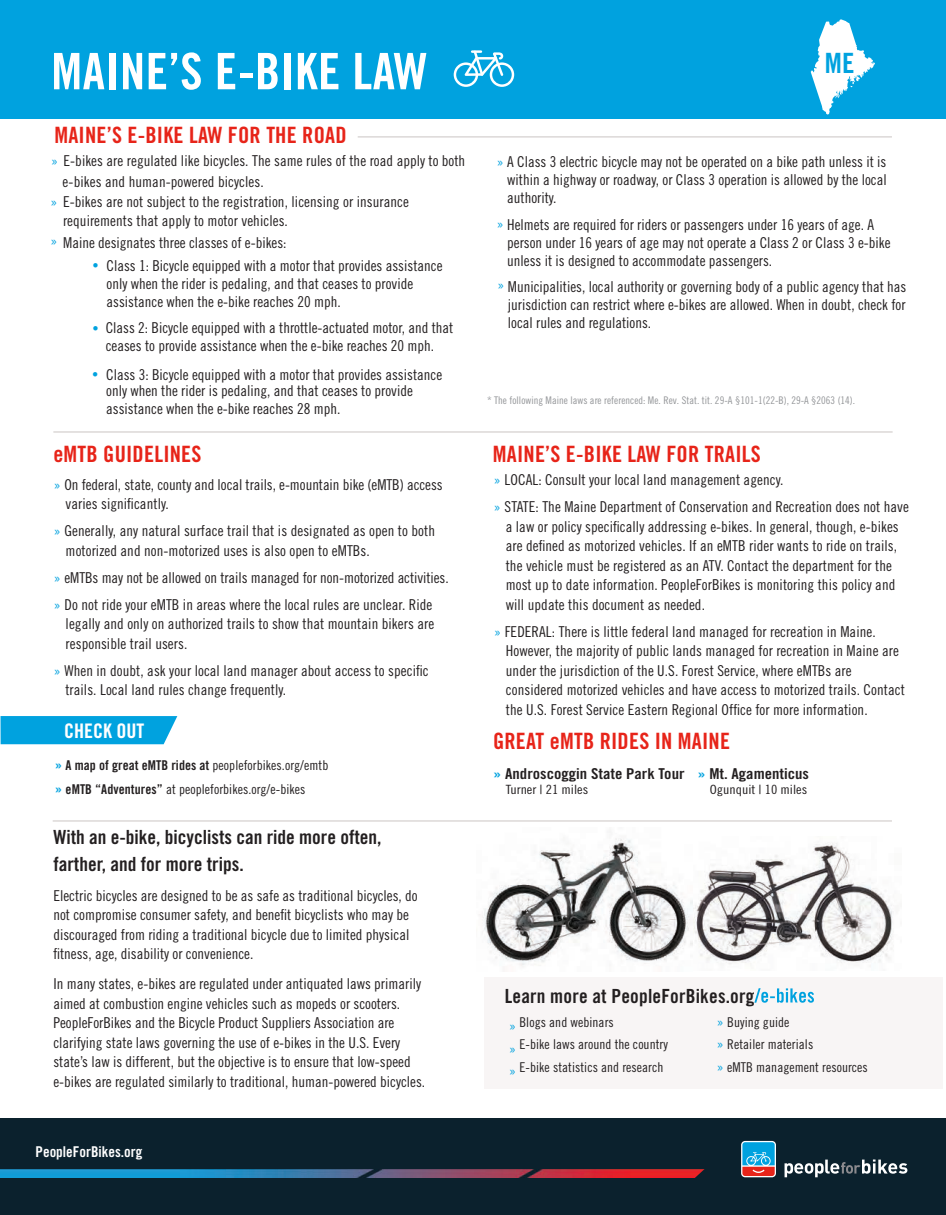
<style>
.page{position:relative;width:946px;height:1215px;background:#fff}
.page>*{position:absolute;margin:0;border:0;box-sizing:border-box;transform-origin:0 0}
.t1{font:50.4px "Trade Gothic LT Std Bd Cn 20";letter-spacing:.01em;color:#fff}
.t2{font:27.9px "Trade Gothic LT Std Bd Cn 20";color:#00a2df}
.t3{font:22.5px "Trade Gothic LT Std Bd Cn 20";letter-spacing:.01em;color:#e72419}
.t4{font:20.1px "Trade Gothic LT Std Bd Cn 20";color:#fff}
.t5{font:19.5px/27px "Trade Gothic LT Std Bd Cn 20";color:#231f20}
.t6{font:15px/19.5px "Trade Gothic LT Std Cn 18";color:#231f20}
.t7{font:15px "Trade Gothic LT Std Bd Cn 20";color:#231f20;scale:1.11 1}
.t8{font:15px "Symbol";color:#00a2df}
.t9{font:15px "Trade Gothic LT Std Cn 18";color:#00a2df}
.t10{font:14.85px "Trade Gothic LT Std Bd Cn 20";color:#fff}
.t11{font:13.5px/22.5px "Trade Gothic LT Std Cn 18";letter-spacing:.005em;color:#231f20}
.t12{font:12.75px "Trade Gothic LT Std Cn 18";color:#231f20;scale:1.11 1}
.t13{font:10.5px "Trade Gothic LT Std Cn 18";letter-spacing:.005em;color:#939598}
.s1{color:#00a2df}
.s2{font-family:"Trade Gothic LT Std Bd Cn 20";font-size:15px;color:#00a2df}
.s3{font-family:"Trade Gothic LT Std Bd Cn 20"}
.s4{font-size:15px;color:#00a2df}
</style>
<div class="page">
<hr style="left:53px;top:820px;width:838px;height:2px;background:#dcd8d7">
<hr style="left:357px;top:136px;width:534px;height:2px;background:#dcd8d7">
<hr style="left:53px;top:431px;width:839px;height:2px;background:#dcd8d7">
<svg style="left:1px;top:716px;width:176px;height:28px;background:#09a5e0"></svg>
<div style="left:0;top:0;width:945px;height:117px;background:#00a2df"></div>
<img style="left:692px;top:843px;width:201px;height:121px">
<img style="left:479px;top:838px;width:213px;height:129px">
<svg style="left:810px;top:19px;width:64px;height:96px"></svg>
<div style="left:485px;top:977px;width:457px;height:112px;background:#f8f5f5"></div>
<svg style="left:754px;top:988px;width:59px;height:15px"></svg>
<svg style="left:453px;top:50px;width:61px;height:37px"></svg>
<div style="left:0;top:1118px;width:945px;height:96px;background:#0b212d"></div>
<svg style="left:784px;top:1160px;width:123px;height:17px"></svg>
<svg style="left:740px;top:1141px;width:35px;height:36px"></svg>
<svg style="left:742px;top:1142px;width:32px;height:34px"></svg>
<img style="left:0;top:1170px;width:694px;height:8px">
<svg style="left:694px;top:1169px;width:11px;height:9px"></svg>
<h1 class="t1" style="left:51px;top:41px;width:377px">MAINE’S E-BIKE LAW</h1>
<h2 class="t2" style="left:824px;top:46px;width:31px">ME</h2>
<h3 class="t3" style="left:54px;top:121px;width:294px">MAINE’S E-BIKE LAW FOR THE ROAD</h3>
<p class="t6" style="left:51px;top:151px;width:416px"><span class="s1">»</span> E-bikes are regulated like bicycles. The same rules of the road apply to both</p>
<p class="t6" style="left:63px;top:171px;width:202px">e-bikes and human-powered bicycles.</p>
<p class="t6" style="left:50px;top:192px;width:360px"><span class="s1">»</span> E-bikes are not subject to the registration, licensing or insurance</p>
<p class="t6" style="left:63px;top:211px;width:226px">requirements that apply to motor vehicles.</p>
<p class="t6" style="left:50px;top:233px;width:238px"><span class="s1">»</span> Maine designates three classes of e-bikes:</p>
<p class="t8" style="left:92px;top:259px;width:8px">•</p>
<p class="t6" style="left:106px;top:256px;width:337px;line-height:18px">Class 1: Bicycle equipped with a motor that provides assistance only when the rider is pedaling, and that ceases to provide assistance when the e-bike reaches 20 mph.</p>
<p class="t6" style="left:92px;top:318px;width:363px"><span class="s1">•</span> Class 2: Bicycle equipped with a throttle-actuated motor, and that</p>
<p class="t6" style="left:106px;top:366px;width:337px;line-height:16.5px">Class 3: Bicycle equipped with a motor that provides assistance only when the rider is pedaling, and that ceases to provide</p>
<p class="t6" style="left:106px;top:399px;width:236px">assistance when the e-bike reaches 28 mph.</p>
<p class="t6" style="left:106px;top:336px;width:330px">ceases to provide assistance when the e-bike reaches 20 mph.</p>
<p class="t8" style="left:92px;top:368px;width:8px">•</p>
<h3 class="t3" style="left:53px;top:440px;width:150px">eMTB GUIDELINES</h3>
<p class="t6" style="left:66px;top:474px;width:378px;text-indent:-12px"><span class="s1">»</span> On federal, state, county and local trails, e-mountain bike (eMTB) access varies significantly.</p>
<p class="t6" style="left:66px;top:521px;width:371px;text-indent:-12px"><span class="s1">»</span> Generally, any natural surface trail that is designated as open to both motorized and non-motorized uses is also open to eMTBs.</p>
<p class="t6" style="left:54px;top:564px;width:396px;line-height:27px"><span class="s1">»</span> eMTBs may not be allowed on trails managed for non-motorized activities. <span class="s1">»</span> Do not ride your eMTB in areas where the local rules are unclear. Ride</p>
<p class="t6" style="left:66px;top:614px;width:370px">legally and only on authorized trails to show that mountain bikers are responsible trail users.</p>
<p class="t6" style="left:65px;top:660px;width:365px;text-indent:-12px"><span class="s1">»</span> When in doubt, ask your local land manager about access to specific trails. Local land rules change frequently.</p>
<h3 class="t4" style="left:64px;top:719px;width:82px">CHECK OUT</h3>
<p class="t11" style="left:55px;top:753px;width:275px;line-height:24px"><span class="s2">»</span> <span class="s3">A map of great eMTB rides at</span> peopleforbikes.org/emtb <span class="s2">»</span> <span class="s3">eMTB “Adventures”</span> at peopleforbikes.org/e-bikes</p>
<h3 class="t5" style="left:53px;top:823px;width:330px">With an e-bike, bicyclists can ride more often, farther, and for more trips.</h3>
<p class="t6" style="left:53px;top:886px;width:366px">Electric bicycles are designed to be as safe as traditional bicycles, do not compromise consumer safety, and benefit bicyclists who may be discouraged from riding a traditional bicycle due to limited physical fitness, age, disability or convenience.</p>
<p class="t6" style="left:53px;top:974px;width:373px">In many states, e-bikes are regulated under antiquated laws primarily aimed at combustion engine vehicles such as mopeds or scooters.<br>PeopleForBikes and the Bicycle Product Suppliers Association are clarifying state laws governing the use of e-bikes in the U.S. Every state’s law is different, but the objective is to ensure that low-speed e-bikes are regulated similarly to traditional, human-powered bicycles.</p>
<p class="t10" style="left:36px;top:1143px;width:108px">PeopleForBikes.org</p>
<p class="t6" style="left:507px;top:153px;width:381px;line-height:18px;text-align:justify;text-indent:-11px"><span class="s1">»</span> A Class 3 electric bicycle may not be operated on a bike path unless it is within a highway or roadway, or Class 3 operation is allowed by the local authority.</p>
<p class="t6" style="left:507px;top:215px;width:385px;line-height:18px;text-indent:-11px"><span class="s1">»</span> Helmets are required for riders or passengers under 16 years of age. A person under 16 years of age may not operate a Class 2 or Class 3 e-bike unless it is designed to accommodate passengers.</p>
<p class="t6" style="left:507px;top:277px;width:400px;line-height:18px;text-align:justify">Municipalities, local authority or governing body of a public agency that has jurisdiction can restrict where e-bikes are allowed. When in doubt, check for local rules and regulations.</p>
<p class="t9" style="left:497px;top:276px;width:9px">»</p>
<p class="t13" style="left:487px;top:394px;width:369px">* The following Maine laws are referenced: Me. Rev. Stat. tit. 29-A §101-1(22-B), 29-A §2063 (14).</p>
<h3 class="t3" style="left:493px;top:440px;width:269px">MAINE’S E-BIKE LAW FOR TRAILS</h3>
<p class="t6" style="left:493px;top:466px;width:417px;line-height:27px"><span class="s1">»</span> LOCAL: Consult your local land management agency.<br><span class="s1">»</span> STATE: The Maine Department of Conservation and Recreation does not have</p>
<p class="t6" style="left:505px;top:517px;width:394px">a law or policy specifically addressing e-bikes. In general, though, e-bikes are defined as motorized vehicles. If an eMTB rider wants to ride on trails, the vehicle must be registered as an ATV. Contact the department for the most up to date information. PeopleForBikes is monitoring this policy and will update this document as needed.</p>
<p class="t6" style="left:505px;top:622px;width:400px;text-indent:-12px"><span class="s1">»</span> FEDERAL: There is little federal land managed for recreation in Maine.<br>However, the majority of public lands managed for recreation in Maine are under the jurisdiction of the U.S. Forest Service, where eMTBs are considered motorized vehicles and have access to motorized trails. Contact the U.S. Forest Service Eastern Regional Office for more information.</p>
<h3 class="t3" style="left:493px;top:728px;width:238px">GREAT eMTB RIDES IN MAINE</h3>
<p class="t7" style="left:493px;top:765px;width:174px"><span class="s1">»</span> Androscoggin State Park Tour</p>
<p class="t12" style="left:505px;top:782px;width:76px">Turner | 21 miles</p>
<p class="t7" style="left:697px;top:765px;width:102px"><span class="s1">»</span> Mt. Agamenticus</p>
<p class="t12" style="left:709px;top:782px;width:89px">Ogunquit | 10 miles</p>
<h3 class="t5" style="left:504px;top:982px;width:251px">Learn more at PeopleForBikes.org</h3>
<p class="t11" style="left:508px;top:1010px;width:160px"><span class="s4">»</span> Blogs and webinars<br><span class="s4">»</span> E-bike laws around the country <span class="s4">»</span> E-bike statistics and research</p>
<p class="t11" style="left:716px;top:1010px;width:153px"><span class="s4">»</span> Buying guide<br><span class="s4">»</span> Retailer materials<br><span class="s4">»</span> eMTB management resources</p>
</div>
